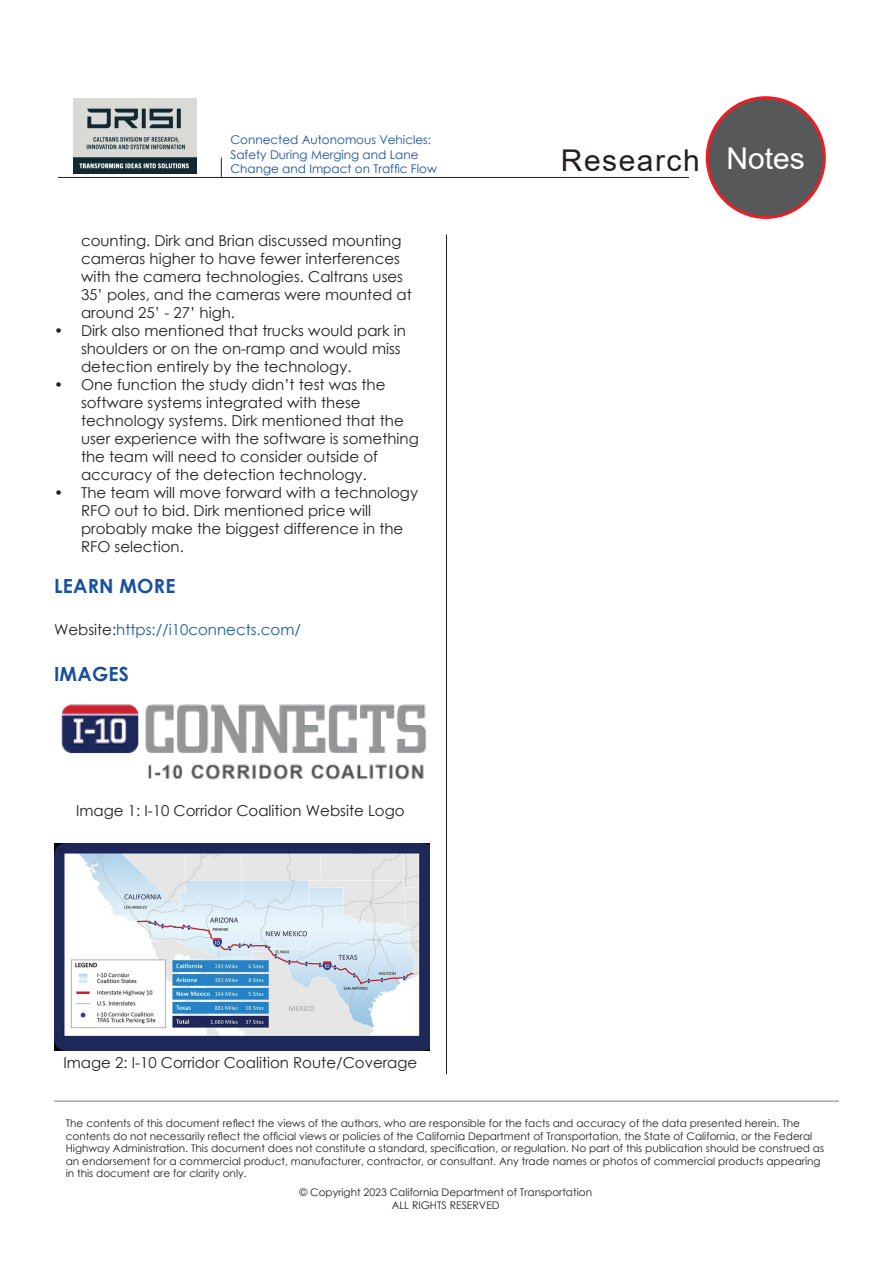
<style>
.page{position:relative;width:893px;height:1263px;background:#fff}
.page>*{position:absolute;margin:0;border:0;box-sizing:border-box;transform-origin:0 0}
.t1{font:30px "Arial";letter-spacing:.05em;color:#231f20}
.Heading_level_1_for{font:700 19.5px "Century Gothic";letter-spacing:.01em;color:#18509d}
.Body_Copy{font:15px/18px "Century Gothic";color:#231f20}
.Heading_level_1_for-2{font:15px "Century Gothic";color:#175d9e}
.t2{font:12px/14.4px "Century Gothic";color:#18509d}
.t3{font:10.5px/12.6px "Century Gothic";color:#231f20;text-align:center}
.s1{color:#231f20}
.s2{color:#fff}
</style>
<div class="page">
<hr style="left:58px;top:177px;width:631px;height:1px;background:#231f20">
<svg style="left:221px;top:158px;width:1px;height:19px"></svg>
<hr style="left:446px;top:234px;width:1px;height:840px;background:#231f20">
<hr style="left:54px;top:1100px;width:785px;height:2px;background:#a8a9ad">
<div style="left:707px;top:98px;width:117px;height:119px;background:#57585a;border-radius:50%"></div>
<div style="left:706px;top:96px;width:120px;height:123px;border:3px solid #ee1d23;border-radius:50%"></div>
<img style="left:74px;top:99px;width:122px;height:75px">
<img style="left:54px;top:844px;width:375px;height:206px">
<img style="left:61px;top:704px;width:366px;height:76px">
<p class="t2" style="left:230px;top:132px;width:208px">Connected Autonomous Vehicles:<br>Safety During Merging and Lane<br>Change and Impact on Traffic Flow</p>
<p class="Body_Copy" style="left:81px;top:231px;width:332px">counting. Dirk and Brian discussed mounting cameras higher to have fewer interferences with the camera technologies. Caltrans uses 35’ poles, and the cameras were mounted at around 25’ - 27’ high.</p>
<p class="Body_Copy" style="left:81px;top:321px;width:326px;text-indent:-27px">• Dirk also mentioned that trucks would park in shoulders or on the on-ramp and would miss detection entirely by the technology.</p>
<p class="Body_Copy" style="left:81px;top:375px;width:339px;text-indent:-27px">• One function the study didn’t test was the software systems integrated with these technology systems. Dirk mentioned that the user experience with the software is something the team will need to consider outside of accuracy of the detection technology.</p>
<p class="Body_Copy" style="left:81px;top:483px;width:339px;text-indent:-27px">• The team will move forward with a technology RFO out to bid. Dirk mentioned price will probably make the biggest difference in the RFO selection.</p>
<p class="Heading_level_1_for" style="left:54px;top:571px;width:123px">LEARN MORE</p>
<p class="Heading_level_1_for-2" style="left:54px;top:619px;width:248px"><span class="s1">Website:</span>https://i10connects.com/</p>
<p class="Heading_level_1_for" style="left:54px;top:659px;width:77px">IMAGES</p>
<p class="Body_Copy" style="left:76px;top:802px;width:330px">Image 1: I-10 Corridor Coalition Website Logo</p>
<p class="Body_Copy" style="left:63px;top:1054px;width:355px">Image 2: I-10 Corridor Coalition Route/Coverage</p>
<h1 class="t1" style="left:561px;top:140px;width:246px">Research <span class="s2">Notes</span></h1>
<p class="t3" style="left:66px;top:1117px;width:760px;text-align:left">The contents of this document reflect the views of the authors, who are responsible for the facts and accuracy of the data presented herein. The contents do not necessarily reflect the official views or policies of the California Department of Transportation, the State of California, or the Federal Highway Administration. This document does not constitute a standard, specification, or regulation. No part of this publication should be construed as an endorsement for a commercial product, manufacturer, contractor, or consultant. Any trade names or photos of commercial products appearing in this document are for clarity only.</p>
<p class="t3" style="left:299px;top:1186px;width:294px">© Copyright 2023 California Department of Transportation<br>ALL RIGHTS RESERVED</p>
</div>
